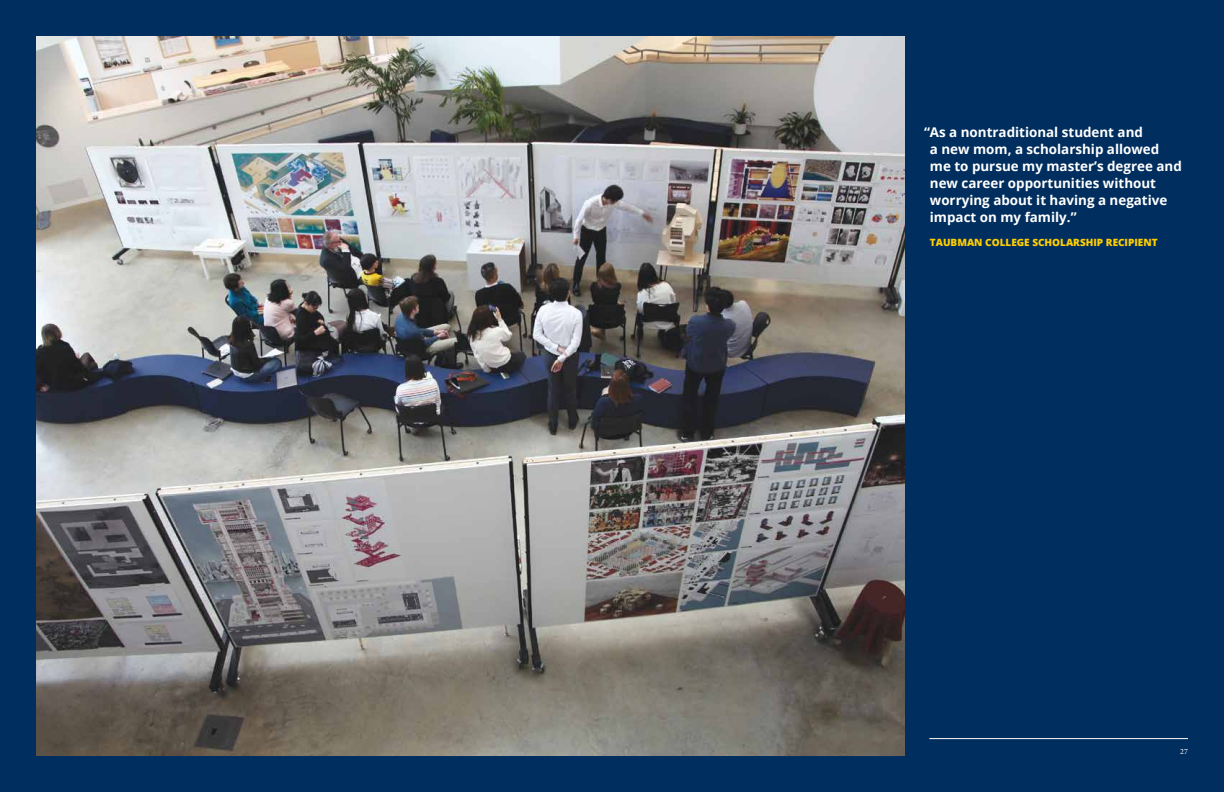
<style>
.page{position:relative;width:1224px;height:792px;background:#002e5e}
.page>*{position:absolute;margin:0;border:0;box-sizing:border-box;transform-origin:0 0}
.t1{font:700 13.4px/17px "Open Sans";color:#fff}
.t2{font:800 10px "Open Sans";color:#ffcf01}
.t3{font:8px "Minion Pro";color:#fff}
</style>
<div class="page">
<hr style="left:929px;top:738px;width:259px;height:1px;background:#fff">
<img style="left:36px;top:36px;width:868px;height:720px">
<p class="t1" style="left:930px;top:123px;width:253px;text-indent:-6px">“As a nontraditional student and<br>a new mom, a scholarship allowed me to pursue my master’s degree and new career opportunities without worrying about it having a negative impact on my family.”</p>
<p class="t2" style="left:930px;top:234px;width:229px">TAUBMAN COLLEGE SCHOLARSHIP RECIPIENT</p>
<p class="t3" style="left:1180px;top:746px;width:9px">27</p>
</div>
